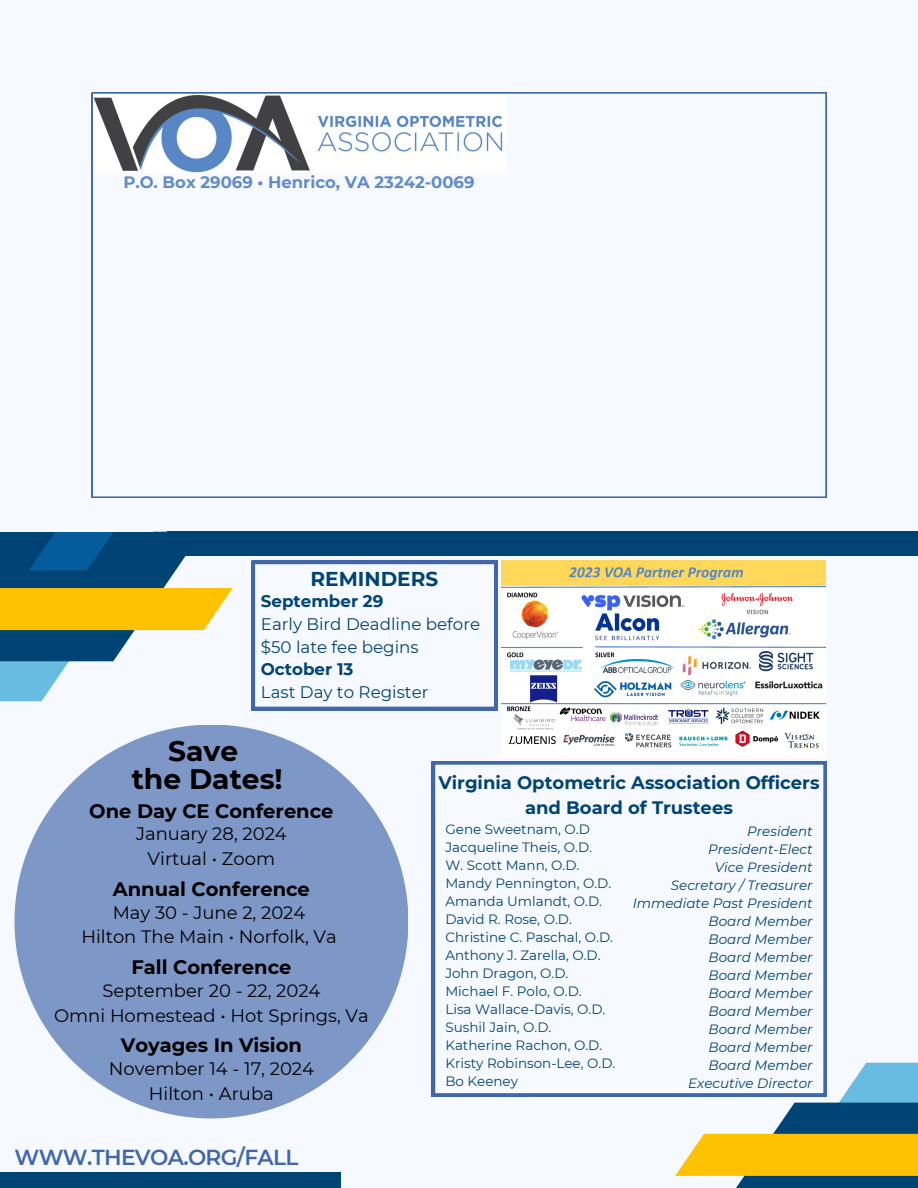
<style>
.page{position:relative;width:918px;height:1188px;background:#f6f9ff}
.page>*{position:absolute;margin:0;border:0;box-sizing:border-box;transform-origin:0 0}
.t1{font:700 28.2px "Montserrat";color:#000}
.t2{font:600 21.75px "Montserrat";letter-spacing:-.03em;color:#4167ab}
.t3{font:700 20.1px "Montserrat";color:#004475}
.t4{font:700 19.5px "Montserrat";color:#000}
.t5{font:18px "Montserrat";color:#000}
.t6{font:700 18px/24.8px "Montserrat";color:#004475;text-align:center}
.t7{font:16.65px/22.5px "Montserrat";color:#004475}
.t8{font:700 16.65px "Montserrat";color:#004475}
.t9{font:700 16.5px "Montserrat";color:#618cc6}
.t10{font:13.5px "Montserrat";color:#004475}
.t11{font:italic 13.5px "Montserrat";color:#004475}
</style>
<div class="page">
<svg style="left:432px;top:761px;width:395px;height:336px"></svg>
<svg style="left:675px;top:1063px;width:243px;height:125px"></svg>
<div style="left:0;top:1172px;width:341px;height:16px;background:#004475"></div>
<img style="left:502px;top:561px;width:324px;height:187px">
<div style="left:15px;top:725px;width:393px;height:393px;background:#7d97c7;border-radius:50%"></div>
<svg style="left:252px;top:561px;width:245px;height:149px"></svg>
<svg style="left:0;top:531px;width:233px;height:170px"></svg>
<div style="left:167px;top:532px;width:751px;height:24px;background:#004475"></div>
<div style="left:0;top:478px;width:152px;height:54px;background:#f6f9ff"></div>
<svg style="left:92px;top:93px;width:734px;height:405px"></svg>
<p class="t9" style="left:123px;top:172px;width:353px">P.O. Box 29069 • Henrico, VA 23242-0069</p>
<p class="t3" style="left:311px;top:567px;width:129px">REMINDERS</p>
<p class="t8" style="left:261px;top:591px;width:124px">September 29</p>
<p class="t7" style="left:261px;top:613px;width:221px">Early Bird Deadline before $50 late fee begins</p>
<p class="t8" style="left:261px;top:659px;width:94px">October 13</p>
<p class="t7" style="left:261px;top:681px;width:169px">Last Day to Register</p>
<p class="t1" style="left:168px;top:734px;width:71px">Save</p>
<p class="t1" style="left:132px;top:762px;width:153px">the Dates!</p>
<p class="t4" style="left:89px;top:799px;width:246px">One Day CE Conference</p>
<p class="t5" style="left:136px;top:823px;width:152px">January 28, 2024</p>
<p class="t5" style="left:148px;top:848px;width:129px">Virtual • Zoom</p>
<p class="t4" style="left:113px;top:877px;width:199px">Annual Conference</p>
<p class="t5" style="left:113px;top:901px;width:194px">May 30 - June 2, 2024</p>
<p class="t5" style="left:81px;top:926px;width:257px">Hilton The Main • Norfolk, Va</p>
<p class="t4" style="left:131px;top:955px;width:162px">Fall Conference</p>
<p class="t5" style="left:102px;top:979px;width:220px">September 20 - 22, 2024</p>
<p class="t5" style="left:54px;top:1004px;width:316px">Omni Homestead • Hot Springs, Va</p>
<p class="t4" style="left:121px;top:1034px;width:183px">Voyages In Vision</p>
<p class="t5" style="left:109px;top:1058px;width:207px">November 14 - 17, 2024</p>
<p class="t5" style="left:149px;top:1082px;width:126px">Hilton • Aruba</p>
<p class="t2" style="left:15px;top:1144px;width:285px">WWW.THEVOA.ORG/FALL</p>
<p class="t6" style="left:438px;top:770px;width:383px">Virginia Optometric Association Officers and Board of Trustees</p>
<p class="t10" style="left:445px;top:821px;width:146px">Gene Sweetnam, O.D</p>
<p class="t10" style="left:445px;top:839px;width:148px">Jacqueline Theis, O.D.</p>
<p class="t10" style="left:445px;top:857px;width:136px">W. Scott Mann, O.D.</p>
<p class="t10" style="left:445px;top:875px;width:167px">Mandy Pennington, O.D.</p>
<p class="t10" style="left:445px;top:893px;width:158px">Amanda Umlandt, O.D.</p>
<p class="t10" style="left:445px;top:911px;width:128px">David R. Rose, O.D.</p>
<p class="t10" style="left:445px;top:929px;width:169px">Christine C. Paschal, O.D.</p>
<p class="t10" style="left:445px;top:947px;width:157px">Anthony J. Zarella, O.D.</p>
<p class="t10" style="left:445px;top:965px;width:125px">John Dragon, O.D.</p>
<p class="t10" style="left:445px;top:983px;width:138px">Michael F. Polo, O.D.</p>
<p class="t10" style="left:445px;top:1001px;width:162px">Lisa Wallace-Davis, O.D.</p>
<p class="t10" style="left:445px;top:1019px;width:108px">Sushil Jain, O.D.</p>
<p class="t10" style="left:445px;top:1037px;width:158px">Katherine Rachon, O.D.</p>
<p class="t10" style="left:445px;top:1055px;width:171px">Kristy Robinson-Lee, O.D.</p>
<p class="t10" style="left:445px;top:1073px;width:74px">Bo Keeney</p>
<p class="t11" style="left:747px;top:823px;width:67px">President</p>
<p class="t11" style="left:708px;top:841px;width:106px">President-Elect</p>
<p class="t11" style="left:715px;top:859px;width:99px">Vice President</p>
<p class="t11" style="left:671px;top:877px;width:143px">Secretary / Treasurer</p>
<p class="t11" style="left:633px;top:895px;width:181px">Immediate Past President</p>
<p class="t11" style="left:709px;top:913px;width:105px">Board Member</p>
<p class="t11" style="left:709px;top:931px;width:105px">Board Member</p>
<p class="t11" style="left:709px;top:949px;width:105px">Board Member</p>
<p class="t11" style="left:709px;top:967px;width:105px">Board Member</p>
<p class="t11" style="left:709px;top:985px;width:105px">Board Member</p>
<p class="t11" style="left:709px;top:1003px;width:105px">Board Member</p>
<p class="t11" style="left:709px;top:1021px;width:105px">Board Member</p>
<p class="t11" style="left:709px;top:1039px;width:105px">Board Member</p>
<p class="t11" style="left:709px;top:1057px;width:105px">Board Member</p>
<p class="t11" style="left:688px;top:1075px;width:126px">Executive Director</p>
</div>
